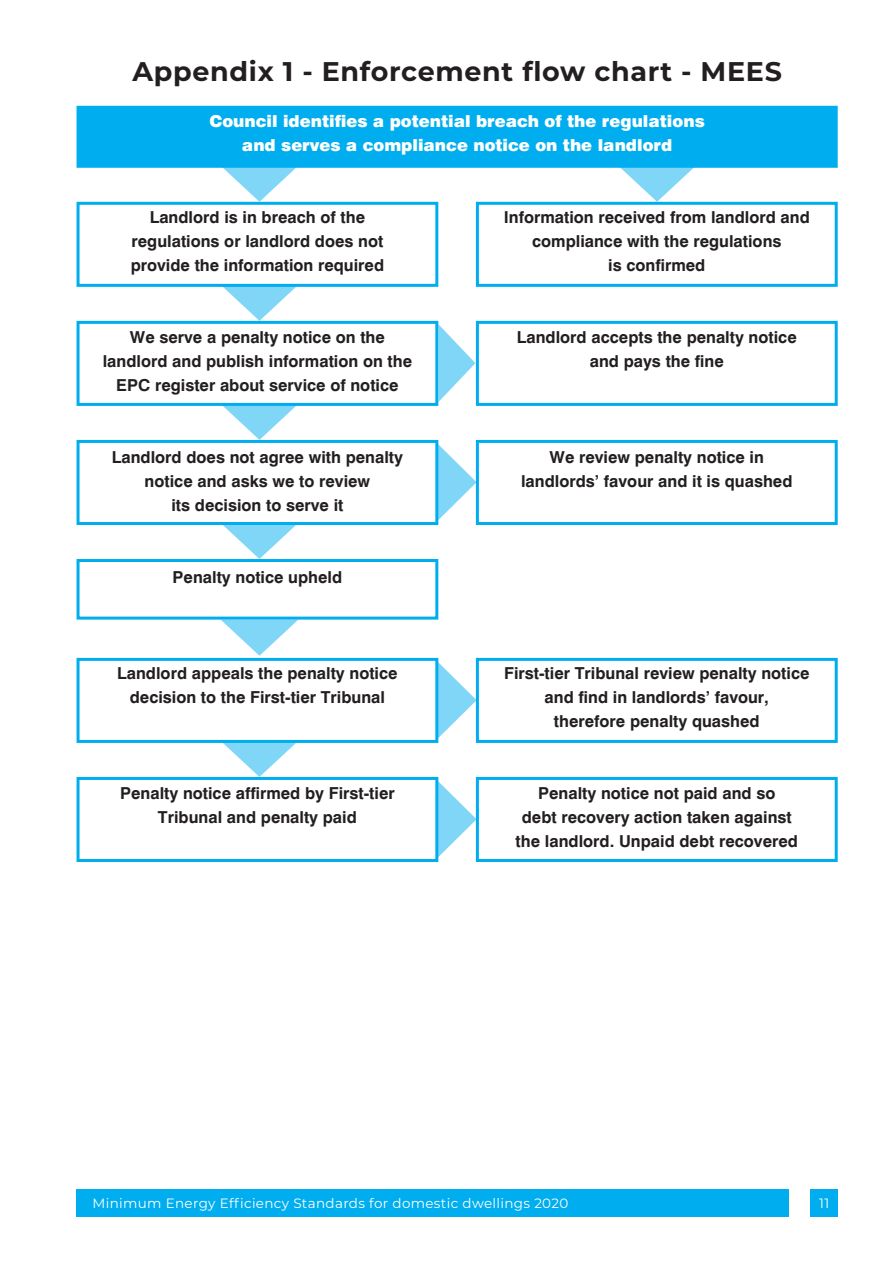
<style>
.page{position:relative;width:893px;height:1263px;background:#fff}
.page>*{position:absolute;margin:0;border:0;box-sizing:border-box;transform-origin:0 0}
.t1{font:700 27px "Montserrat";letter-spacing:.025em;color:#231f20}
.t2{font:700 16.5px/24px "Swiss 721 BT";color:#231f20;text-align:center}
.t3{font:900 16.5px/24px "Swiss 721 BT";color:#fff;text-align:center}
.t4{font:13.5px "Montserrat";letter-spacing:.025em;color:#fff}
</style>
<div class="page">
<div style="left:77px;top:1189px;width:712px;height:27px;background:#00aeef"></div>
<div style="left:811px;top:1189px;width:27px;height:27px;background:#00aeef"></div>
<svg style="left:618px;top:168px;width:78px;height:34px"></svg>
<svg style="left:221px;top:406px;width:77px;height:34px"></svg>
<svg style="left:223px;top:525px;width:73px;height:34px"></svg>
<svg style="left:221px;top:620px;width:77px;height:36px"></svg>
<svg style="left:221px;top:743px;width:77px;height:34px"></svg>
<svg style="left:438px;top:324px;width:37px;height:78px"></svg>
<svg style="left:438px;top:443px;width:38px;height:78px"></svg>
<svg style="left:438px;top:661px;width:38px;height:78px"></svg>
<svg style="left:438px;top:780px;width:38px;height:78px"></svg>
<svg style="left:221px;top:287px;width:77px;height:34px"></svg>
<svg style="left:221px;top:168px;width:77px;height:34px"></svg>
<div style="left:77px;top:202px;width:361px;height:85px;border:3px solid #00aeef"></div>
<div style="left:78px;top:107px;width:758px;height:59px;background:#00aeef"></div>
<div style="left:77px;top:106px;width:761px;height:62px;border:3px solid #00aeef"></div>
<div style="left:476px;top:202px;width:362px;height:85px;border:3px solid #00aeef"></div>
<div style="left:77px;top:321px;width:361px;height:85px;border:3px solid #00aeef"></div>
<div style="left:476px;top:321px;width:362px;height:85px;border:3px solid #00aeef"></div>
<div style="left:77px;top:440px;width:361px;height:85px;border:3px solid #00aeef"></div>
<div style="left:476px;top:440px;width:362px;height:85px;border:3px solid #00aeef"></div>
<div style="left:77px;top:559px;width:361px;height:61px;border:3px solid #00aeef"></div>
<div style="left:77px;top:658px;width:361px;height:85px;border:3px solid #00aeef"></div>
<div style="left:476px;top:658px;width:362px;height:85px;border:3px solid #00aeef"></div>
<div style="left:77px;top:777px;width:361px;height:85px;border:3px solid #00aeef"></div>
<div style="left:476px;top:777px;width:362px;height:85px;border:3px solid #00aeef"></div>
<h1 class="t1" style="left:132px;top:52px;width:651px">Appendix 1 - Enforcement flow chart - MEES</h1>
<p class="t3" style="left:209px;top:109px;width:497px">Council identifies a potential breach of the regulations and serves a compliance notice on the landlord</p>
<p class="t2" style="left:131px;top:205px;width:255px">Landlord is in breach of the regulations or landlord does not provide the information required</p>
<p class="t2" style="left:504px;top:205px;width:308px">Information received from landlord and compliance with the regulations<br>is confirmed</p>
<p class="t2" style="left:103px;top:325px;width:311px">We serve a penalty notice on the landlord and publish information on the<br>EPC register about service of notice</p>
<p class="t2" style="left:517px;top:325px;width:281px">Landlord accepts the penalty notice and pays the fine</p>
<p class="t2" style="left:112px;top:445px;width:293px">Landlord does not agree with penalty notice and asks we to review<br>its decision to serve it</p>
<p class="t2" style="left:521px;top:445px;width:273px">We review penalty notice in landlords’ favour and it is quashed</p>
<p class="t2" style="left:173px;top:565px;width:171px">Penalty notice upheld</p>
<p class="t2" style="left:117px;top:661px;width:282px">Landlord appeals the penalty notice decision to the First-tier Tribunal</p>
<p class="t2" style="left:504px;top:661px;width:307px">First-tier Tribunal review penalty notice and find in landlords’ favour,<br>therefore penalty quashed</p>
<p class="t2" style="left:120px;top:781px;width:276px">Penalty notice affirmed by First-tier<br>Tribunal and penalty paid</p>
<p class="t2" style="left:516px;top:781px;width:284px">Penalty notice not paid and so<br>debt recovery action taken against the landlord. Unpaid debt recovered</p>
<p class="t4" style="left:92px;top:1194px;width:477px">Minimum Energy Efficiency Standards for domestic dwellings 2020</p>
<p class="t4" style="left:819px;top:1194px;width:12px">11</p>
</div>
